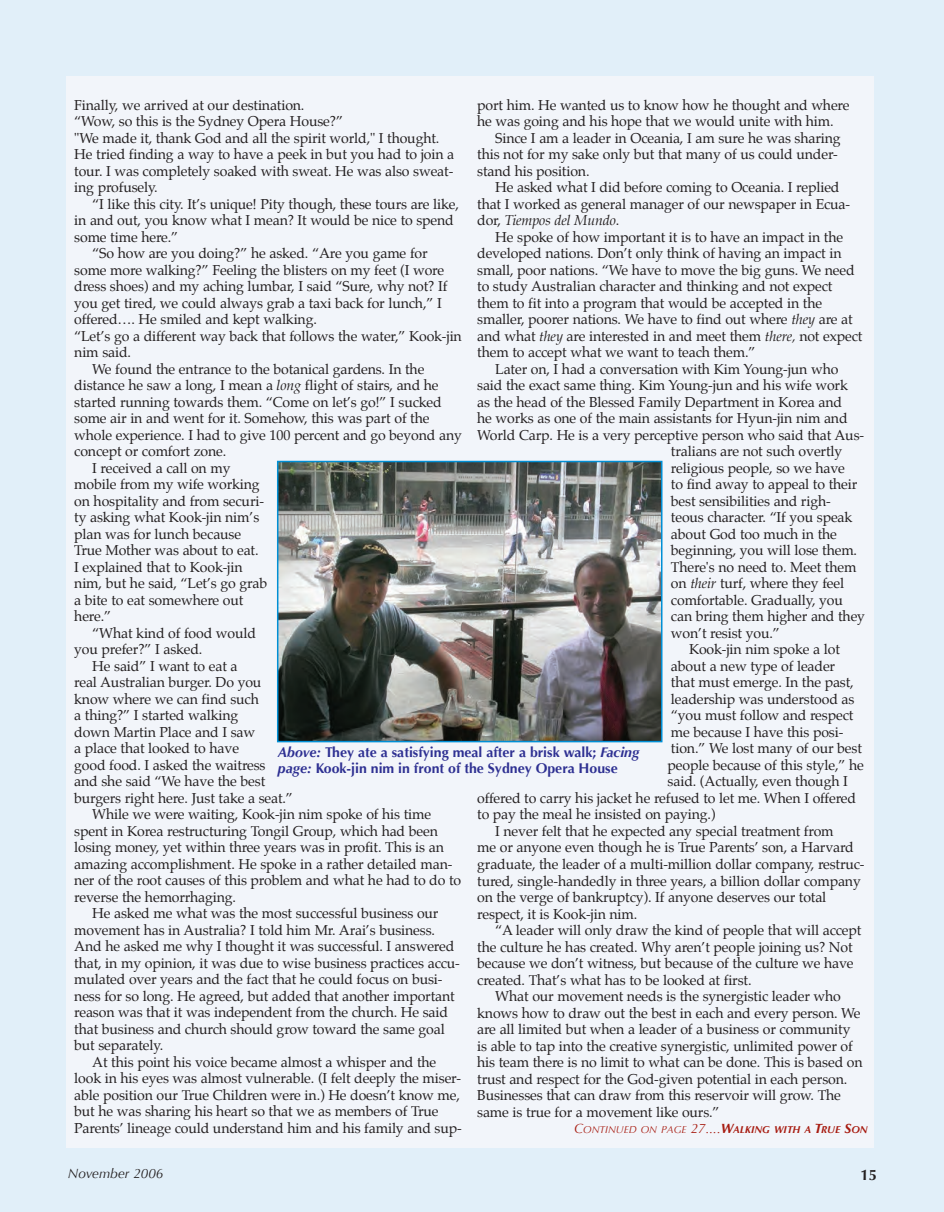
<style>
.page{position:relative;width:944px;height:1212px;background:#e1eff9}
.page>*{position:absolute;margin:0;border:0;box-sizing:border-box;transform-origin:0 0}
.t1{font:700 15px "Optima";color:#231f20}
.Text{font:14.1px/16.5px "Palatino";letter-spacing:-.01em;color:#231f20}
.t2{font:700 14.1px/16.5px "Optima";color:#2e3092}
.t3{font:italic 13.5px "Optima";color:#231f20}
.t4{font:italic 700 10.2px "Optima";color:#a71c11}
.s1{font-style:italic}
.s2{font-weight:400;font-size:13.5px}
.s3{font-weight:400}
.s4{font-size:13.5px}
</style>
<div class="page">
<div style="left:66px;top:76px;width:808px;height:1071px;background:#f2f5fa"></div>
<img style="left:280px;top:464px;width:379px;height:275px">
<div style="left:277px;top:461px;width:385px;height:281px;border:2px solid #008fd5"></div>
<p class="Text" style="left:477px;top:98px;width:374px">port him. He wanted us to know how he thought and where he was going and his hope that we would unite with him.</p>
<p class="Text" style="left:477px;top:131px;width:365px;text-indent:18px">Since I am a leader in Oceania, I am sure he was sharing this not for my sake only but that many of us could under&shy;stand his position.</p>
<p class="Text" style="left:477px;top:180px;width:375px;text-indent:18px">He asked what I did before coming to Oceania. I replied that I worked as general manager of our newspaper in Ecua&shy;dor, <span class="s1">Tiempos del Mundo</span>.</p>
<p class="Text" style="left:477px;top:230px;width:387px;text-indent:18px">He spoke of how important it is to have an impact in the developed nations. Don’t only think of having an impact in small, poor nations. “We have to move the big guns. We need to study Australian character and thinking and not expect them to fit into a program that would be accepted in the smaller, poorer nations. We have to find out where <span class="s1">they</span> are at and what <span class="s1">they</span> are interested in and meet them <span class="s1">there,</span> not expect them to accept what we want to teach them.”</p>
<p class="Text" style="left:495px;top:362px;width:345px">Later on, I had a conversation with Kim Young-jun who</p>
<p class="Text" style="left:477px;top:378px;width:372px">said the exact same thing. Kim Young-jun and his wife work</p>
<p class="Text" style="left:477px;top:395px;width:366px">as the head of the Blessed Family Department in Korea and</p>
<p class="Text" style="left:477px;top:411px;width:372px">he works as one of the main assistants for Hyun-jin nim and</p>
<p class="Text" style="left:477px;top:428px;width:388px">World Carp. He is a very perceptive person who said that Aus-</p>
<p class="Text" style="left:671px;top:444px;width:173px">tralians are not such overtly</p>
<p class="Text" style="left:671px;top:461px;width:176px">religious people, so we have</p>
<p class="Text" style="left:671px;top:477px;width:188px">to find away to appeal to their</p>
<p class="Text" style="left:671px;top:494px;width:161px">best sensibilities and righ-</p>
<p class="Text" style="left:671px;top:510px;width:183px">teous character. “If you speak</p>
<p class="Text" style="left:671px;top:527px;width:167px">about God too much in the</p>
<p class="Text" style="left:671px;top:543px;width:188px">beginning, you will lose them.</p>
<p class="Text" style="left:671px;top:560px;width:187px">There's no need to. Meet them</p>
<p class="Text" style="left:671px;top:576px;width:175px">on <span class="s1">their</span> turf, where they feel</p>
<p class="Text" style="left:671px;top:593px;width:173px">comfortable. Gradually, you</p>
<p class="Text" style="left:671px;top:609px;width:196px">can bring them higher and they</p>
<p class="Text" style="left:671px;top:626px;width:110px">won’t resist you.”</p>
<p class="Text" style="left:689px;top:642px;width:152px">Kook-jin nim spoke a lot</p>
<p class="Text" style="left:671px;top:659px;width:166px">about a new type of leader</p>
<p class="Text" style="left:671px;top:675px;width:184px">that must emerge. In the past,</p>
<p class="Text" style="left:671px;top:692px;width:185px">leadership was understood as</p>
<p class="Text" style="left:671px;top:708px;width:184px">“you must follow and respect</p>
<p class="Text" style="left:671px;top:725px;width:174px">me because I have this posi-</p>
<p class="Text" style="left:671px;top:741px;width:192px">tion.” We lost many of our best</p>
<p class="Text" style="left:668px;top:758px;width:198px">people because of this style,” he</p>
<p class="Text" style="left:668px;top:774px;width:182px">said. (Actually, even though I</p>
<p class="Text" style="left:477px;top:791px;width:380px">offered to carry his jacket he refused to let me. When I offered</p>
<p class="Text" style="left:477px;top:807px;width:240px">to pay the meal he insisted on paying.)</p>
<p class="Text" style="left:477px;top:824px;width:389px;text-indent:18px">I never felt that he expected any special treatment from<br>me or anyone even though he is True Parents’ son, a Harvard graduate, the leader of a multi-million dollar company, restruc&shy;tured, single-handedly in three years, a billion dollar company on the verge of bankruptcy). If anyone deserves our total respect, it is Kook-jin nim.</p>
<p class="Text" style="left:477px;top:923px;width:386px;text-indent:18px">“A leader will only draw the kind of people that will accept the culture he has created. Why aren’t people joining us? Not because we don’t witness, but because of the culture we have created. That’s what has to be looked at first.</p>
<p class="Text" style="left:477px;top:989px;width:387px;text-indent:18px">What our movement needs is the synergistic leader who knows how to draw out the best in each and every person. We are all limited but when a leader of a business or community is able to tap into the creative synergistic, unlimited power of his team there is no limit to what can be done. This is based on trust and respect for the God-given potential in each person.<br>Businesses that can draw from this reservoir will grow. The same is true for a movement like ours.”</p>
<p class="Text" style="left:74px;top:98px;width:232px">Finally, we arrived at our destination.</p>
<p class="Text" style="left:74px;top:115px;width:270px">“Wow, so this is the Sydney Opera House?”</p>
<p class="Text" style="left:74px;top:131px;width:382px">"We made it, thank God and all the spirit world," I thought.<br>He tried finding a way to have a peek in but you had to join a tour. I was completely soaked with sweat. He was also sweat&shy;ing profusely.</p>
<p class="Text" style="left:74px;top:197px;width:386px;text-indent:18px">“I like this city. It’s unique! Pity though, these tours are like, in and out, you know what I mean? It would be nice to spend some time here.”</p>
<p class="Text" style="left:74px;top:246px;width:375px;text-indent:18px">“So how are you doing?” he asked. “Are you game for some more walking?” Feeling the blisters on my feet (I wore dress shoes) and my aching lumbar, I said “Sure, why not? If you get tired, we could always grab a taxi back for lunch,” I offered…. He smiled and kept walking.</p>
<p class="Text" style="left:74px;top:329px;width:389px">“Let’s go a different way back that follows the water,” Kook-jin nim said.</p>
<p class="Text" style="left:74px;top:362px;width:389px;text-indent:18px">We found the entrance to the botanical gardens. In the distance he saw a long, I mean a <span class="s1">long</span> flight of stairs, and he started running towards them. “Come on let’s go!” I sucked some air in and went for it. Somehow, this was part of the whole experience. I had to give 100 percent and go beyond any concept or comfort zone.</p>
<p class="Text" style="left:74px;top:461px;width:195px;text-indent:18px">I received a call on my mobile from my wife working on hospitality and from securi&shy;ty asking what Kook-jin nim’s plan was for lunch because<br>True Mother was about to eat.<br>I explained that to Kook-jin nim, but he said, “Let’s go grab a bite to eat somewhere out here.”</p>
<p class="Text" style="left:74px;top:626px;width:183px;text-indent:18px">“What kind of food would you prefer?” I asked.</p>
<p class="Text" style="left:74px;top:659px;width:220px;text-indent:18px">He said” I want to eat a<br>real Australian burger. Do you know where we can find such<br>a thing?” I started walking<br>down Martin Place and I saw<br>a place that looked to have<br>good food. I asked the waitress<br>and she said “We have the best burgers right here. Just take a seat.”</p>
<p class="Text" style="left:74px;top:807px;width:388px;text-indent:18px">While we were waiting, Kook-jin nim spoke of his time spent in Korea restructuring Tongil Group, which had been losing money, yet within three years was in profit. This is an amazing accomplishment. He spoke in a rather detailed man&shy;ner of the root causes of this problem and what he had to do to reverse the hemorrhaging.</p>
<p class="Text" style="left:74px;top:906px;width:387px;text-indent:18px">He asked me what was the most successful business our movement has in Australia? I told him Mr. Arai’s business.<br>And he asked me why I thought it was successful. I answered that, in my opinion, it was due to wise business practices accu&shy;mulated over years and the fact that he could focus on busi&shy;ness for so long. He agreed, but added that another important reason was that it was independent from the church. He said that business and church should grow toward the same goal but separately.</p>
<p class="Text" style="left:74px;top:1055px;width:389px;text-indent:18px">At this point his voice became almost a whisper and the look in his eyes was almost vulnerable. (I felt deeply the miser&shy;able position our True Children were in.) He doesn’t know me, but he was sharing his heart so that we as members of True Parents’ lineage could understand him and his family and sup-</p>
<p class="t2" style="left:278px;top:744px;width:363px"><span class="s1">Above:</span> They ate a satisfying meal after a brisk walk; <span class="s1">Facing page:</span> Kook-jin nim in front of the Sydney Opera H ouse</p>
<p class="t4" style="left:574px;top:1123px;width:295px"><span class="s2">C</span><span class="s3">ONTINUED ON PAGE</span> <span class="s2">27....</span><span class="s4">W</span>ALKING WITH A <span class="s4">T</span>RUE <span class="s4">S</span>ON</p>
<p class="t3" style="left:68px;top:1166px;width:97px">November 2006</p>
<p class="t1" style="left:860px;top:1166px;width:18px">15</p>
</div>
